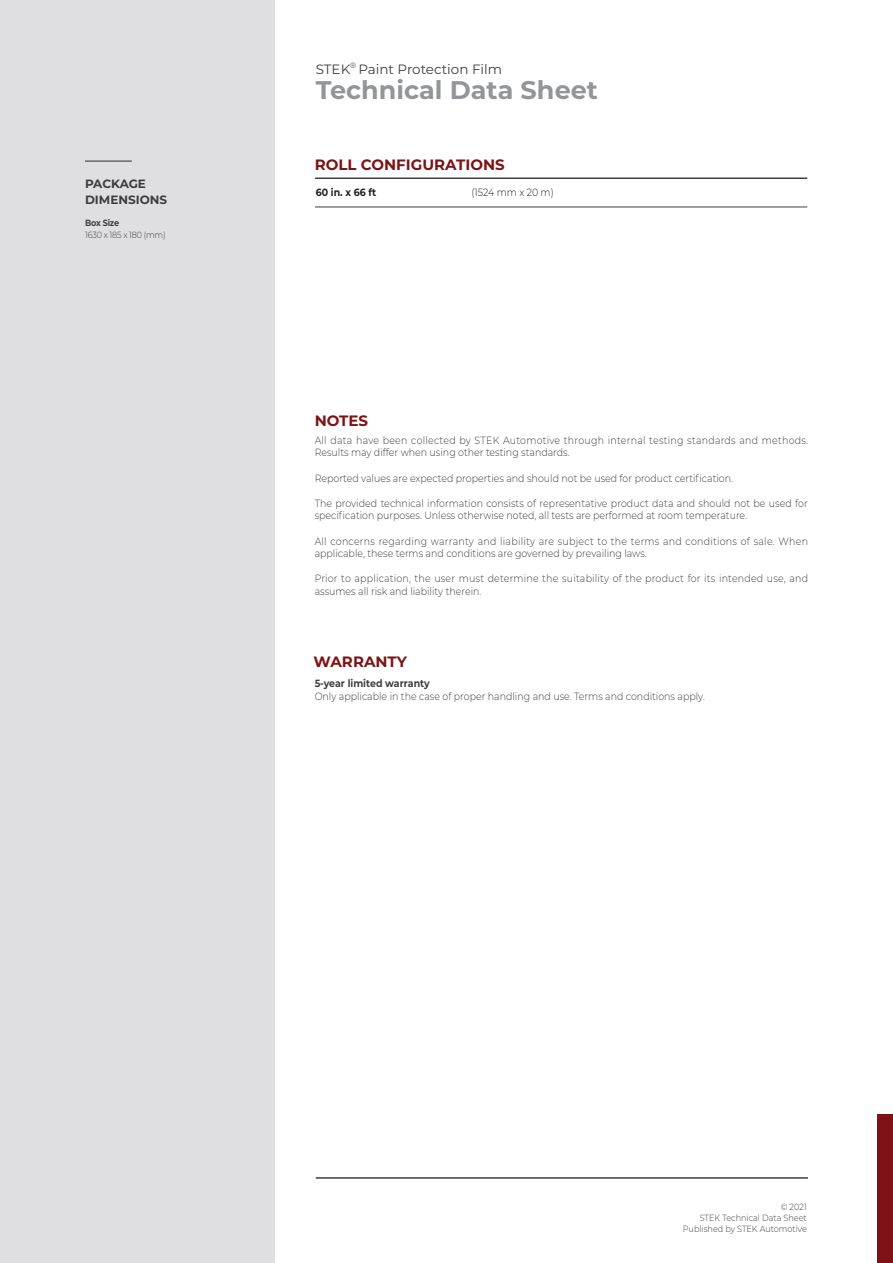
<style>
.page{position:relative;width:893px;height:1263px;background:#fff}
.page>*{position:absolute;margin:0;border:0;box-sizing:border-box;transform-origin:0 0}
.t1{font:700 25.5px "Montserrat";color:#939598}
.t2{font:700 15px "Montserrat";color:#7e1315}
.t3{font:13.5px "Montserrat";color:#3e3e3f}
.t4{font:700 12px "Montserrat";color:#3e3e3f}
.t5{font:300 10.5px/12.6px "Montserrat";color:#3e3e3f;scale:.9 1}
.t6{font:300 10.5px/12.6px "Montserrat";letter-spacing:.025em;color:#3e3e3f;scale:.9 1}
.t7{font:300 10.5px/12.6px "Montserrat";letter-spacing:.02em;color:#3e3e3f;scale:.9 1}
.t8{font:700 10.5px "Montserrat";color:#3e3e3f;scale:.9 1}
.t9{font:300 10.5px "Montserrat";letter-spacing:-.005em;color:#231f20;scale:.9 1}
.t10{font:700 10.5px "Montserrat";color:#231f20;scale:.9 1}
.t11{font:300 9px/10.8px "Montserrat";color:#3e3e3f;text-align:right;scale:.9 1}
.t12{font:300 9px "Montserrat";letter-spacing:-.025em;color:#3e3e3f;scale:.9 1}
.t13{font:700 9px "Montserrat";letter-spacing:-.025em;color:#3e3e3f;scale:.9 1}
.t14{font:7.8px "Montserrat";color:#3e3e3f}
</style>
<div class="page">
<div style="left:0;top:0;width:274px;height:1263px;background:#dfdfe1"></div>
<hr style="left:316px;top:1177px;width:492px;height:2px;background:#3e3e3f">
<hr style="left:85px;top:161px;width:47px;height:1px;background:#3e3e3f">
<hr style="left:315px;top:207px;width:492px;height:1px;background:#3e3e3f">
<hr style="left:315px;top:177px;width:492px;height:2px;background:#3e3e3f">
<div style="left:877px;top:1115px;width:16px;height:148px;background:#7e1315"></div>
<p class="t4" style="left:85px;top:175px;width:62px">PACKAGE</p>
<p class="t4" style="left:85px;top:191px;width:84px">DIMENSIONS</p>
<p class="t13" style="left:85px;top:216px;width:39px">Box Size</p>
<p class="t12" style="left:85px;top:228px;width:91px">1630 x 185 x 180 (mm)</p>
<p class="t3" style="left:316px;top:60px;width:36px">STEK</p>
<p class="t14" style="left:350px;top:60px;width:8px">®</p>
<p class="t3" style="left:358px;top:60px;width:145px">Paint Protection Film</p>
<p class="t1" style="left:316px;top:71px;width:284px">Technical Data Sheet</p>
<p class="t2" style="left:315px;top:154px;width:192px">ROLL CONFIGURATIONS</p>
<p class="t10" style="left:316px;top:185px;width:69px">60 in. x 66 ft</p>
<p class="t9" style="left:471px;top:185px;width:93px">(1524 mm x 20 m)</p>
<p class="t2" style="left:315px;top:410px;width:55px">NOTES</p>
<p class="t6" style="left:315px;top:433px;width:550px">All data have been collected by STEK Automotive through internal testing standards and methods.<br>Results may differ when using other testing standards.</p>
<p class="t5" style="left:315px;top:471px;width:466px">Reported values are expected properties and should not be used for product certification.</p>
<p class="t5" style="left:315px;top:496px;width:549px">The provided technical information consists of representative product data and should not be used for specification purposes. Unless otherwise noted, all tests are performed at room temperature.</p>
<p class="t5" style="left:315px;top:534px;width:550px">All concerns regarding warranty and liability are subject to the terms and conditions of sale. When applicable, these terms and conditions are governed by prevailing laws.</p>
<p class="t7" style="left:315px;top:572px;width:550px">Prior to application, the user must determine the suitability of the product for its intended use, and assumes all risk and liability therein.</p>
<p class="t2" style="left:314px;top:650px;width:95px">WARRANTY</p>
<p class="t8" style="left:315px;top:676px;width:129px">5-year limited warranty</p>
<p class="t5" style="left:315px;top:689px;width:435px">Only applicable in the case of proper handling and use. Terms and conditions apply.</p>
<p class="t11" style="left:700px;top:1201px;width:121px">© 2021<br>STEK Technical Data Sheet</p>
<p class="t11" style="left:683px;top:1223px;width:139px">Published by STEK Automotive</p>
</div>
